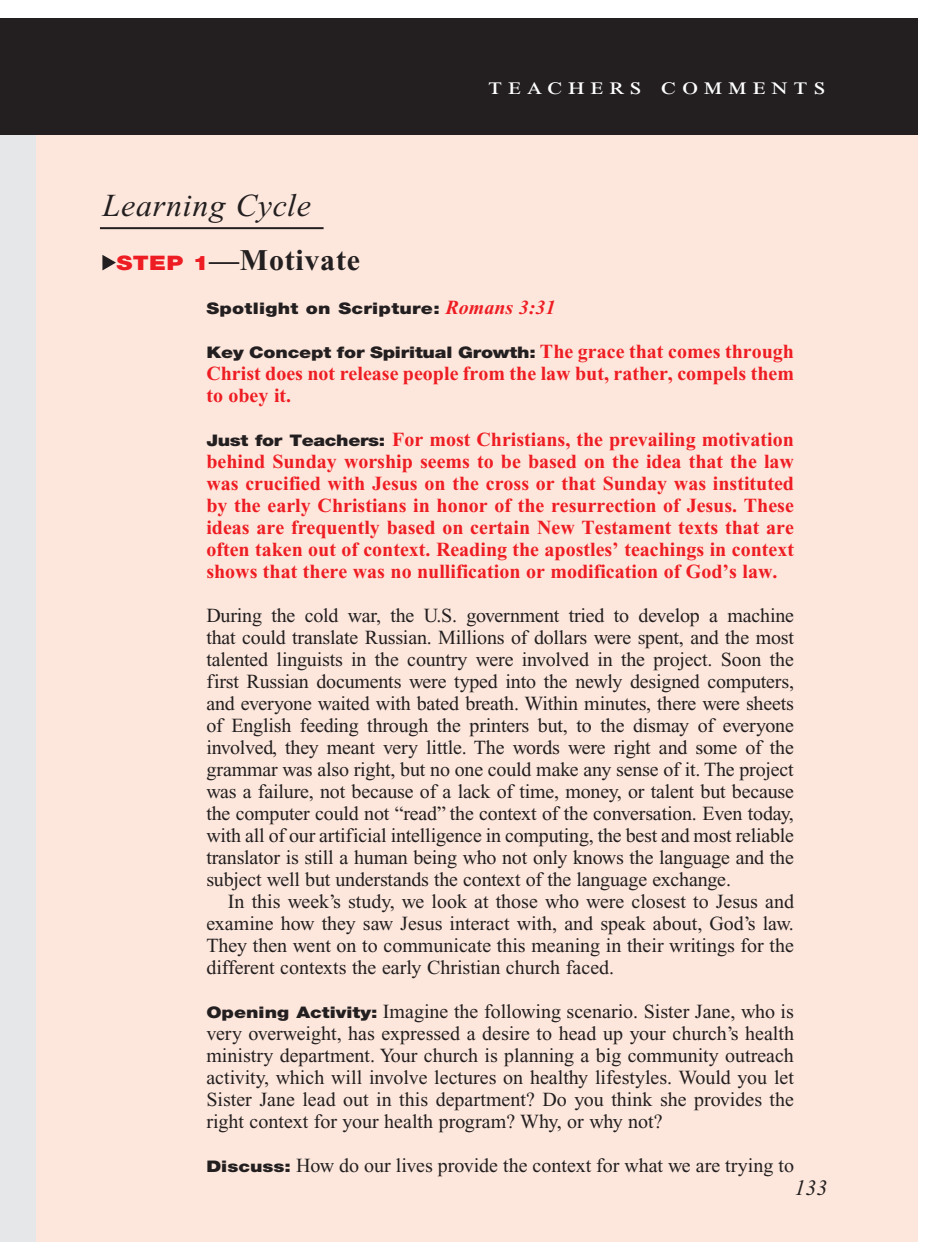
<style>
.page{position:relative;width:936px;height:1260px;background:#fff}
.page>*{position:absolute;margin:0;border:0;box-sizing:border-box;transform-origin:0 0}
.Main_Head_Teachers_C{font:italic 32px "Times New Roman PS Std";letter-spacing:.025em;color:#231f20}
.T_Aim_bodyXindent{font:700 30px "Times New Roman PS Std";letter-spacing:.025em;color:#231f20}
.t1{font:24px "Times New Roman PS Std";letter-spacing:.2em;color:#fff;scale:1.2 1}
.PageNumbers{font:italic 22px "Times New Roman PS Std";color:#231f20}
.Objectives_Body_Text{font:20px/22px "Times New Roman PS Std";color:#231f20;text-align:justify}
.Objectives_Body_Text-2{font:700 20px/22px "Times New Roman PS Std";color:#ee1d23}
.Objectives_Body_Text-3{font:900 16px "Helvetica Neue LT Std";letter-spacing:-.01em;color:#231f20;scale:1.2 1}
.Objectives_Body_Text-4{font:900 16px "Helvetica Neue LT Std";letter-spacing:.015em;color:#231f20;scale:1.2 1}
.s1{font-family:"Helvetica Neue LT Std";font-weight:900;font-size:20px;color:#ee1d23}
.s2{font-family:"Times New Roman PS Std";font-weight:700;font-style:italic;font-size:20px;color:#ee1d23}
.s3{font-family:"Times New Roman PS Std";font-weight:700;font-size:20px;color:#ee1d23}
.s4{font-family:"Helvetica Neue LT Std";font-weight:900;font-size:16px;color:#231f20}
.s5{font-family:"Helvetica Neue LT Std";font-weight:900;font-size:16px}
</style>
<div class="page">
<div style="left:36px;top:18px;width:882px;height:122px;background:#231f20"></div>
<div style="left:0;top:18px;width:36px;height:122px;background:#231f20"></div>
<div style="left:36px;top:136px;width:882px;height:1106px;background:#fde7dc"></div>
<div style="left:0;top:136px;width:36px;height:1106px;background:#e6e7e9"></div>
<svg style="left:102px;top:255px;width:14px;height:15px"></svg>
<hr style="left:100px;top:227px;width:224px;height:2px;background:#231f20">
<p class="t1" style="left:488px;top:73px;width:283px">teachers comments</p>
<p class="Main_Head_Teachers_C" style="left:102px;top:188px;width:210px">Learning Cycle</p>
<p class="T_Aim_bodyXindent" style="left:116px;top:244px;width:245px"><span class="s1">STEP 1</span>—Motivate</p>
<p class="Objectives_Body_Text-4" style="left:206px;top:299px;width:292px">Spotlight on Scripture: <span class="s2">Romans 3:31</span></p>
<p class="Objectives_Body_Text-3" style="left:206px;top:343px;width:491px">Key Concept for Spiritual Growth: <span class="s3">The grace that comes through</span></p>
<p class="Objectives_Body_Text-2" style="left:206px;top:363px;width:589px">Christ does not release people from the law but, rather, compels them to obey it.</p>
<p class="Objectives_Body_Text-2" style="left:206px;top:429px;width:589px;text-align:justify"><span class="s4">Just for Teachers:</span> For most Christians, the prevailing motivation behind Sunday worship seems to be based on the idea that the law was crucified with Jesus on the cross or that Sunday was instituted by the early Christians in honor of the resurrection of Jesus. These ideas are frequently based on certain New Testament texts that are often taken out of context. Reading the apostles’ teachings in context shows that there was no nullification or modification of God’s law.</p>
<p class="Objectives_Body_Text" style="left:206px;top:605px;width:589px">During the cold war, the U.S. government tried to develop a machine that could translate Russian. Millions of dollars were spent, and the most talented linguists in the country were involved in the project. Soon the first Russian documents were typed into the newly designed computers, and everyone waited with bated breath. Within minutes, there were sheets of English feeding through the printers but, to the dismay of everyone involved, they meant very little. The words were right and some of the grammar was also right, but no one could make any sense of it. The project was a failure, not because of a lack of time, money, or talent but because the computer could not “read” the context of the conversation. Even today, with all of our artificial intelligence in computing, the best and most reliable translator is still a human being who not only knows the language and the subject well but understands the context of the language exchange.</p>
<p class="Objectives_Body_Text" style="left:206px;top:891px;width:589px;text-indent:22px">In this week’s study, we look at those who were closest to Jesus and examine how they saw Jesus interact with, and speak about, God’s law.<br>They then went on to communicate this meaning in their writings for the different contexts the early Christian church faced.</p>
<p class="Objectives_Body_Text" style="left:206px;top:1001px;width:589px"><span class="s5">Opening Activity:</span> Imagine the following scenario. Sister Jane, who is very overweight, has expressed a desire to head up your church’s health ministry department. Your church is planning a big community outreach activity, which will involve lectures on healthy lifestyles. Would you let Sister Jane lead out in this department? Do you think she provides the right context for your health program? Why, or why not?</p>
<p class="Objectives_Body_Text" style="left:206px;top:1155px;width:589px"><span class="s5">Discuss:</span> How do our lives provide the context for what we are trying to</p>
<p class="PageNumbers" style="left:794px;top:1176px;width:34px">133</p>
</div>
